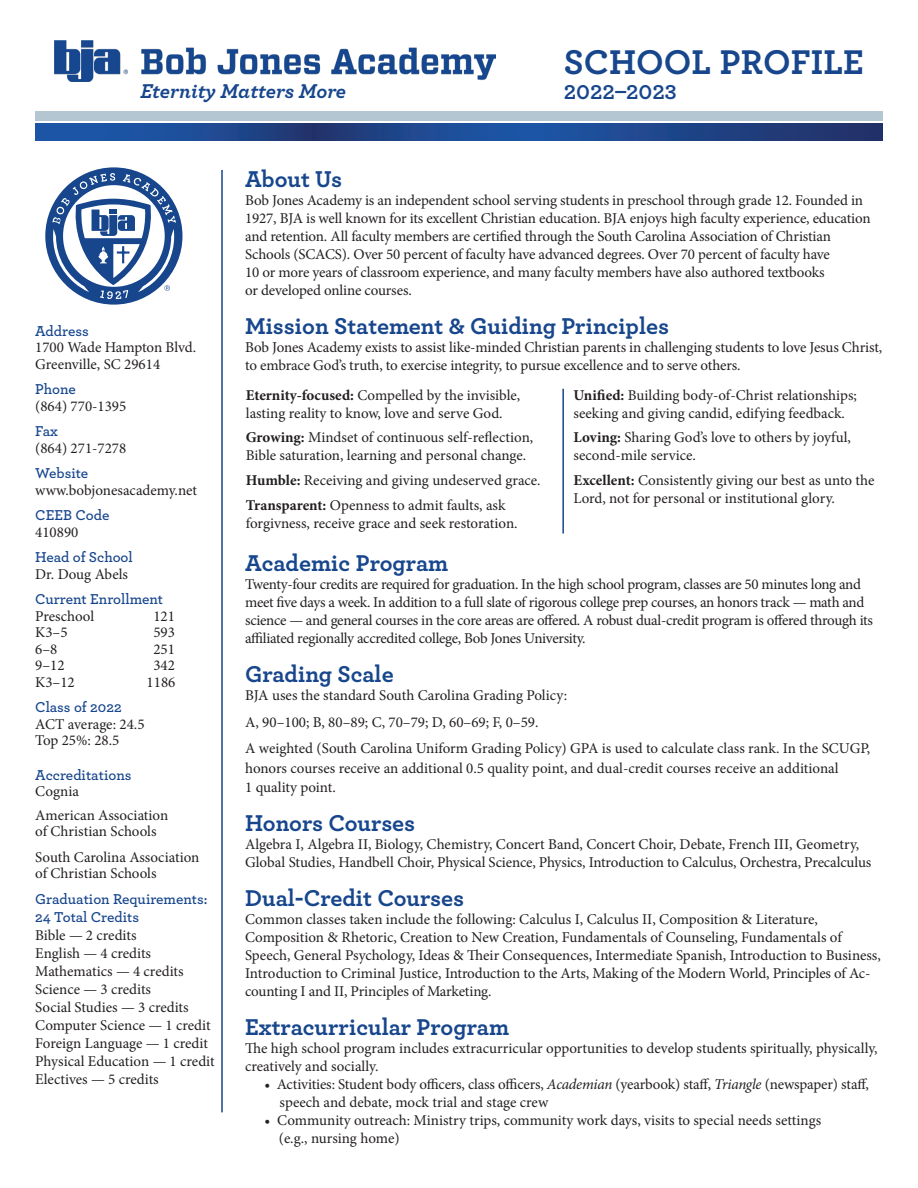
<style>
.page{position:relative;width:918px;height:1188px;background:#fff}
.page>*{position:absolute;margin:0;border:0;box-sizing:border-box;transform-origin:0 0}
.t1{font:700 36px "Archer";color:#17468d}
.t2{font:700 24px "Archer";color:#17468d}
.t3{font:italic 700 21px "Archer";color:#17468d}
.t4{font:700 21px "Archer";color:#17468d}
.t5{font:15px/18px "Minion Pro";letter-spacing:-.005em;color:#231f20}
.t6{font:15px/18px "Minion Pro";letter-spacing:-.025em;color:#231f20}
.t7{font:600 15px "Archer";color:#17468d}
.s1{font-weight:700}
.s2{font-style:italic}
</style>
<div class="page">
<div style="left:35px;top:111px;width:848px;height:10px;background:#b3c6d1"></div>
<svg style="left:35px;top:123px;width:848px;height:18px;background:#1e468c"></svg>
<img style="left:54px;top:41px;width:441px;height:40px">
<hr style="left:221px;top:170px;width:2px;height:942px;background:#17468d">
<svg style="left:45px;top:167px;width:137px;height:138px"></svg>
<hr style="left:562px;top:389px;width:2px;height:145px;background:#17468d">
<p class="t3" style="left:140px;top:74px;width:207px">Eternity Matters More</p>
<h1 class="t1" style="left:564px;top:33px;width:302px">SCHOOL PROFILE</h1>
<h1 class="t4" style="left:564px;top:75px;width:114px">2022–2023</h1>
<p class="t7" style="left:35px;top:320px;width:55px">Address</p>
<p class="t5" style="left:35px;top:339px;width:162px">1700 Wade Hampton Blvd.</p>
<p class="t5" style="left:35px;top:355px;width:127px">Greenville, SC 29614</p>
<p class="t7" style="left:35px;top:378px;width:42px">Phone</p>
<p class="t5" style="left:35px;top:397px;width:93px">(864) 770-1395</p>
<p class="t7" style="left:35px;top:420px;width:24px">Fax</p>
<p class="t5" style="left:35px;top:439px;width:93px">(864) 271-7278</p>
<p class="t7" style="left:35px;top:462px;width:55px">Website</p>
<p class="t5" style="left:35px;top:481px;width:163px">www.bobjonesacademy.net</p>
<p class="t7" style="left:35px;top:504px;width:76px">CEEB Code</p>
<p class="t5" style="left:35px;top:523px;width:45px">410890</p>
<p class="t7" style="left:35px;top:546px;width:99px">Head of School</p>
<p class="t5" style="left:35px;top:565px;width:94px">Dr. Doug Abels</p>
<p class="t7" style="left:35px;top:588px;width:129px">Current Enrollment</p>
<p class="t5" style="left:35px;top:607px;width:61px">Preschool</p>
<p class="t5" style="left:153px;top:607px;width:23px">121</p>
<p class="t5" style="left:35px;top:624px;width:34px">K3–5</p>
<p class="t5" style="left:153px;top:624px;width:23px">593</p>
<p class="t5" style="left:35px;top:640px;width:24px">6–8</p>
<p class="t5" style="left:153px;top:640px;width:23px">251</p>
<p class="t5" style="left:35px;top:657px;width:31px">9–12</p>
<p class="t5" style="left:153px;top:657px;width:23px">342</p>
<p class="t5" style="left:35px;top:673px;width:41px">K3–12</p>
<p class="t5" style="left:147px;top:673px;width:30px">1186</p>
<p class="t7" style="left:35px;top:696px;width:88px">Class of 2022</p>
<p class="t5" style="left:35px;top:715px;width:111px">ACT average: 24.5</p>
<p class="t5" style="left:35px;top:732px;width:86px">Top 25%: 28.5</p>
<p class="t7" style="left:35px;top:764px;width:98px">Accreditations</p>
<p class="t5" style="left:35px;top:783px;width:45px">Cognia</p>
<p class="t5" style="left:35px;top:806px;width:135px">American Association</p>
<p class="t5" style="left:35px;top:823px;width:123px">of Christian Schools</p>
<p class="t5" style="left:35px;top:848px;width:166px">South Carolina Association</p>
<p class="t5" style="left:35px;top:865px;width:123px">of Christian Schools</p>
<p class="t7" style="left:35px;top:888px;width:174px">Graduation Requirements:</p>
<p class="t7" style="left:35px;top:906px;width:105px">24 Total Credits</p>
<p class="t5" style="left:35px;top:926px;width:103px">Bible — 2 credits</p>
<p class="t5" style="left:35px;top:944px;width:117px">English — 4 credits</p>
<p class="t5" style="left:35px;top:962px;width:150px">Mathematics — 4 credits</p>
<p class="t5" style="left:35px;top:980px;width:117px">Science — 3 credits</p>
<p class="t5" style="left:35px;top:998px;width:155px">Social Studies — 3 credits</p>
<p class="t5" style="left:35px;top:1016px;width:177px">Computer Science — 1 credit</p>
<p class="t5" style="left:35px;top:1034px;width:174px">Foreign Language — 1 credit</p>
<p class="t5" style="left:35px;top:1052px;width:181px">Physical Education — 1 credit</p>
<p class="t5" style="left:35px;top:1070px;width:125px">Electives — 5 credits</p>
<p class="t2" style="left:245px;top:160px;width:99px">About Us</p>
<p class="t5" style="left:245px;top:191px;width:627px">Bob Jones Academy is an independent school serving students in preschool through grade 12. Founded in<br>1927, BJA is well known for its excellent Christian education. BJA enjoys high faculty experience, education and retention. All faculty members are certified through the South Carolina Association of Christian</p>
<p class="t5" style="left:245px;top:245px;width:586px">Schools (SCACS). Over 50 percent of faculty have advanced degrees. Over 70 percent of faculty have</p>
<p class="t5" style="left:245px;top:263px;width:581px">10 or more years of classroom experience, and many faculty members have also authored textbooks</p>
<p class="t5" style="left:245px;top:281px;width:168px">or developed online courses.</p>
<p class="t2" style="left:245px;top:307px;width:426px">Mission Statement &amp; Guiding Principles</p>
<p class="t5" style="left:245px;top:338px;width:639px">Bob Jones Academy exists to assist like-minded Christian parents in challenging students to love Jesus Christ, to embrace God’s truth, to exercise integrity, to pursue excellence and to serve others.</p>
<p class="t5" style="left:246px;top:386px;width:276px"><span class="s1">Eternity-focused:</span> Compelled by the invisible,</p>
<p class="t5" style="left:246px;top:404px;width:258px">lasting reality to know, love and serve God.</p>
<p class="t5" style="left:246px;top:429px;width:289px"><span class="s1">Growing:</span> Mindset of continuous self-reflection,<br>Bible saturation, learning and personal change.</p>
<p class="t5" style="left:246px;top:471px;width:296px"><span class="s1">Humble:</span> Receiving and giving undeserved grace.</p>
<p class="t5" style="left:246px;top:496px;width:261px"><span class="s1">Transparent:</span> Openness to admit faults, ask</p>
<p class="t5" style="left:246px;top:514px;width:273px">forgivness, receive grace and seek restoration.</p>
<p class="t5" style="left:573px;top:386px;width:285px"><span class="s1">Unified:</span> Building body-of-Christ relationships; seeking and giving candid, edifying feedback.</p>
<p class="t5" style="left:573px;top:429px;width:279px"><span class="s1">Loving:</span> Sharing God’s love to others by joyful, second-mile service.</p>
<p class="t5" style="left:573px;top:471px;width:303px"><span class="s1">Excellent:</span> Consistently giving our best as unto the<br>Lord, not for personal or institutional glory.</p>
<p class="t2" style="left:245px;top:544px;width:205px">Academic Program</p>
<p class="t6" style="left:245px;top:575px;width:629px">Twenty-four credits are required for graduation. In the high school program, classes are 50 minutes long and meet five days a week. In addition to a full slate of rigorous college prep courses, an honors track — math and science — and general courses in the core areas are offered. A robust dual-credit program is offered through its affiliated regionally accredited college, Bob Jones University.</p>
<p class="t2" style="left:245px;top:655px;width:150px">Grading Scale</p>
<p class="t5" style="left:245px;top:686px;width:324px">BJA uses the standard South Carolina Grading Policy:</p>
<p class="t5" style="left:245px;top:713px;width:295px">A, 90–100; B, 80–89; C, 70–79; D, 60–69; F, 0–59.</p>
<p class="t5" style="left:245px;top:739px;width:627px;line-height:19.5px">A weighted (South Carolina Uniform Grading Policy) GPA is used to calculate class rank. In the SCUGP, honors courses receive an additional 0.5 quality point, and dual-credit courses receive an additional</p>
<p class="t5" style="left:245px;top:779px;width:92px">1 quality point.</p>
<p class="t2" style="left:245px;top:805px;width:172px">Honors Courses</p>
<p class="t5" style="left:245px;top:836px;width:628px">Algebra I, Algebra II, Biology, Chemistry, Concert Band, Concert Choir, Debate, French III, Geometry,<br>Global Studies, Handbell Choir, Physical Science, Physics, Introduction to Calculus, Orchestra, Precalculus</p>
<p class="t2" style="left:245px;top:880px;width:221px">Dual-Credit Courses</p>
<p class="t5" style="left:245px;top:911px;width:574px">Common classes taken include the following: Calculus I, Calculus II, Composition &amp; Literature,</p>
<p class="t5" style="left:245px;top:929px;width:637px">Composition &amp; Rhetoric, Creation to New Creation, Fundamentals of Counseling, Fundamentals of Speech, General Psychology, Ideas &amp; Their Consequences, Intermediate Spanish, Introduction to Business, Introduction to Criminal Justice, Introduction to the Arts, Making of the Modern World, Principles of Ac&shy;counting I and II, Principles of Marketing.</p>
<p class="t2" style="left:245px;top:1009px;width:266px">Extracurricular Program</p>
<p class="t5" style="left:245px;top:1040px;width:634px">The high school program includes extracurricular opportunities to develop students spiritually, physically, creatively and socially.</p>
<p class="t5" style="left:280px;top:1076px;width:591px;text-indent:-15px">• Activities: Student body officers, class officers, <span class="s2">Academian</span> (yearbook) staff, <span class="s2">Triangle</span> (newspaper) staff, speech and debate, mock trial and stage crew</p>
<p class="t5" style="left:265px;top:1112px;width:558px">• Community outreach: Ministry trips, community work days, visits to special needs settings</p>
<p class="t5" style="left:279px;top:1130px;width:122px">(e.g., nursing home)</p>
</div>
